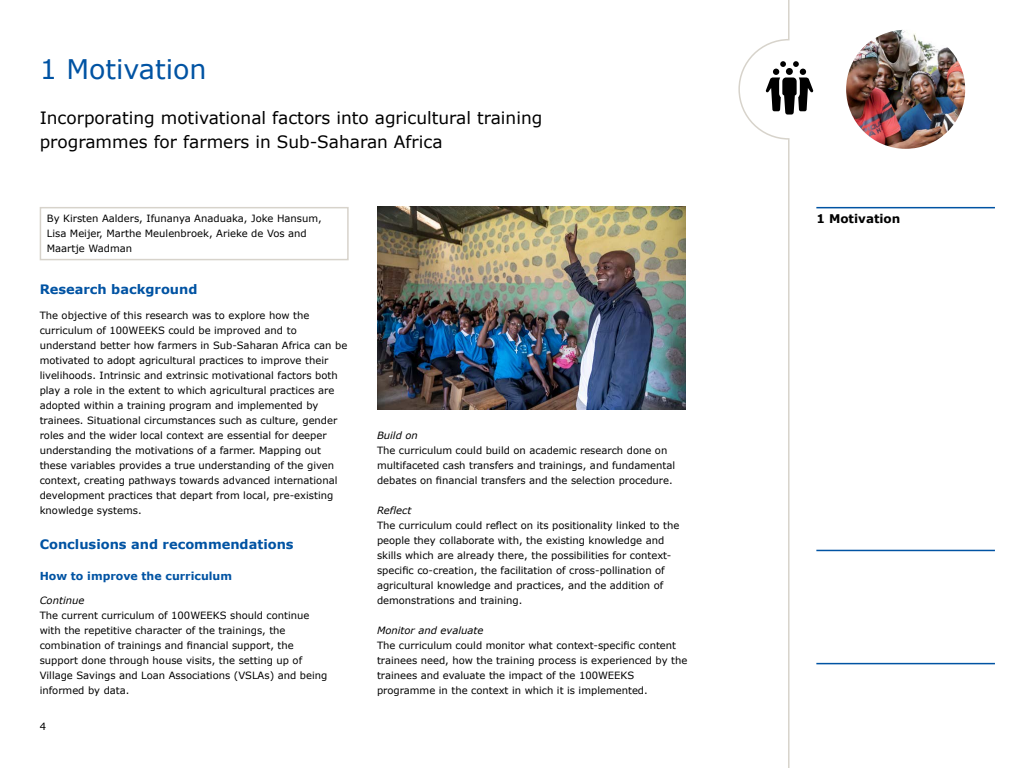
<style>
.page{position:relative;width:1024px;height:768px;background:#fff}
.page>*{position:absolute;margin:0;border:0;box-sizing:border-box;transform-origin:0 0}
.H1_Kop{font:27px "Verdana";color:#0053a3}
.Inleiding{font:17px/24px "Verdana";color:#000}
.H2_Kop_paragraaf{font:700 13px "Verdana";color:#0053a3}
.t1{font:700 12px "Verdana";color:#000}
.H3_Tussenkop_bold{font:700 11px "Verdana";color:#0053a3}
.Platte_tekst{font:10px/15px "Verdana";color:#000}
.H4_Tussenkop{font:italic 10px "Verdana";color:#000}
</style>
<div class="page">
<img style="left:846px;top:30px;width:119px;height:119px;border-radius:60px">
<svg style="left:738px;top:0;width:52px;height:768px"></svg>
<svg style="left:766px;top:61px;width:47px;height:54px"></svg>
<div style="left:786px;top:68px;width:7px;height:7px;background:#000;border-radius:50%"></div>
<div style="left:40px;top:207px;width:309px;height:53px;border:2px solid #d7d3cb"></div>
<hr style="left:816px;top:550px;width:179px;height:1px;background:#0053a3">
<hr style="left:816px;top:663px;width:179px;height:1px;background:#0053a3">
<hr style="left:816px;top:207px;width:179px;height:1px;background:#0053a3">
<img style="left:377px;top:207px;width:309px;height:202px">
<h1 class="H1_Kop" style="left:40px;top:52px;width:169px">1 Motivation</h1>
<p class="Inleiding" style="left:40px;top:106px;width:504px">Incorporating motivational factors into agricultural training programmes for farmers in Sub-Saharan Africa</p>
<p class="Platte_tekst" style="left:47px;top:211px;width:276px">By Kirsten Aalders, Ifunanya Anaduaka, Joke Hansum,<br>Lisa Meijer, Marthe Meulenbroek, Arieke de Vos and<br>Maartje Wadman</p>
<h1 class="H2_Kop_paragraaf" style="left:40px;top:281px;width:159px">Research background</h1>
<p class="Platte_tekst" style="left:40px;top:308px;width:309px">The objective of this research was to explore how the curriculum of 100WEEKS could be improved and to understand better how farmers in Sub-Saharan Africa can be motivated to adopt agricultural practices to improve their livelihoods. Intrinsic and extrinsic motivational factors both play a role in the extent to which agricultural practices are adopted within a training program and implemented by trainees. Situational circumstances such as culture, gender roles and the wider local context are essential for deeper understanding the motivations of a farmer. Mapping out these variables provides a true understanding of the given context, creating pathways towards advanced international development practices that depart from local, pre-existing knowledge systems.</p>
<h1 class="H2_Kop_paragraaf" style="left:40px;top:536px;width:256px">Conclusions and recommendations</h1>
<h2 class="H3_Tussenkop_bold" style="left:40px;top:569px;width:194px">How to improve the curriculum</h2>
<h3 class="H4_Tussenkop" style="left:40px;top:594px;width:46px">Continue</h3>
<p class="Platte_tekst" style="left:40px;top:608px;width:289px">The current curriculum of 100WEEKS should continue with the repetitive character of the trainings, the combination of trainings and financial support, the support done through house visits, the setting up of Village Savings and Loan Associations (VSLAs) and being informed by data.</p>
<p class="Platte_tekst" style="left:40px;top:719px;width:8px">4</p>
<h3 class="H4_Tussenkop" style="left:377px;top:429px;width:42px">Build on</h3>
<p class="Platte_tekst" style="left:377px;top:443px;width:300px">The curriculum could build on academic research done on multifaceted cash transfers and trainings, and fundamental debates on financial transfers and the selection procedure.</p>
<h3 class="H4_Tussenkop" style="left:377px;top:504px;width:36px">Reflect</h3>
<p class="Platte_tekst" style="left:377px;top:518px;width:304px">The curriculum could reflect on its positionality linked to the people they collaborate with, the existing knowledge and skills which are already there, the possibilities for context&shy;specific co-creation, the facilitation of cross-pollination of agricultural knowledge and practices, and the addition of demonstrations and training.</p>
<h3 class="H4_Tussenkop" style="left:377px;top:624px;width:108px">Monitor and evaluate</h3>
<p class="Platte_tekst" style="left:377px;top:638px;width:312px">The curriculum could monitor what context-specific content trainees need, how the training process is experienced by the trainees and evaluate the impact of the 100WEEKS programme in the context in which it is implemented.</p>
<p class="t1" style="left:816px;top:211px;width:86px">1 Motivation</p>
</div>
